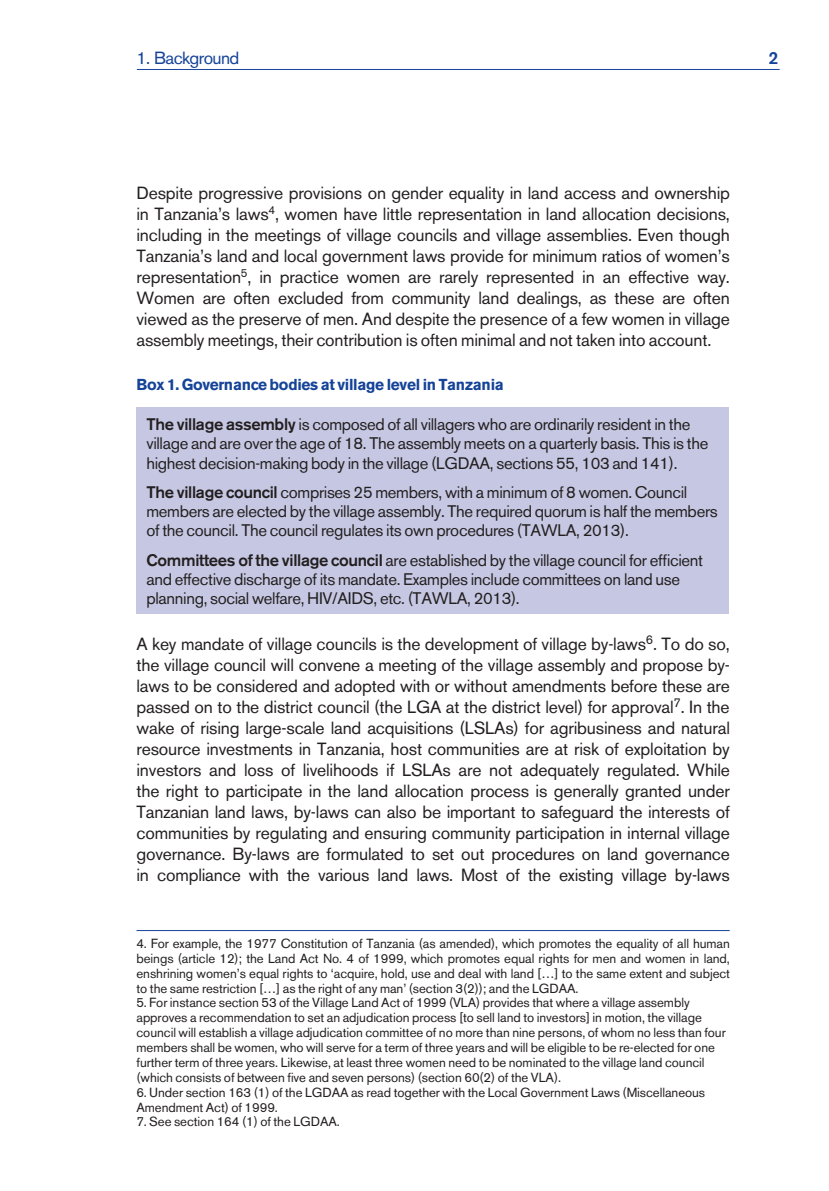
<style>
.page{position:relative;width:829px;height:1191px;background:#fff}
.page>*{position:absolute;margin:0;border:0;box-sizing:border-box;transform-origin:0 0}
.t1{font:17.5px/21px "Akzidenz Grotesk BE";letter-spacing:-.01em;color:#231f20;text-align:justify}
.t2{font:17.5px "Akzidenz Grotesk BE";letter-spacing:-.035em;color:#154398}
.t3{font:500 17.5px "Akzidenz Grotesk BE";color:#154398}
.t4{font:16.62px/19.2px "Akzidenz Grotesk BE";letter-spacing:-.02em;color:#231f20}
.t5{font:700 15.75px "Akzidenz Grotesk BE";letter-spacing:-.02em;color:#154398}
.t6{font:13.12px/14.9px "Akzidenz Grotesk BE";letter-spacing:-.005em;color:#231f20}
.s1{font-weight:500}
</style>
<div class="page">
<hr style="left:137px;top:69px;width:642px;height:1px;background:#154398">
<div style="left:136px;top:407px;width:592px;height:207px;background:#c6c8e3"></div>
<hr style="left:136px;top:930px;width:593px;height:1px;background:#154398">
<p class="t2" style="left:136px;top:47px;width:104px">1. Background</p>
<p class="t3" style="left:768px;top:47px;width:11px">2</p>
<p class="t1" style="left:136px;top:183px;width:595px">Despite progressive provisions on gender equality in land access and ownership in Tanzania’s laws<sup>4</sup>, women have little representation in land allocation decisions, including in the meetings of village councils and village assemblies. Even though Tanzania’s land and local government laws provide for minimum ratios of women’s representation<sup>5</sup>, in practice women are rarely represented in an effective way.<br>Women are often excluded from community land dealings, as these are often viewed as the preserve of men. And despite the presence of a few women in village assembly meetings, their contribution is often minimal and not taken into account.</p>
<p class="t5" style="left:136px;top:375px;width:369px">Box 1. Governance bodies at village level in Tanzania</p>
<p class="t4" style="left:146px;top:415px;width:563px"><span class="s1">The village assembly</span> is composed of all villagers who are ordinarily resident in the village and are over the age of 18. The assembly meets on a quarterly basis. This is the highest decision-making body in the village (LGDAA, sections 55, 103 and 141).</p>
<p class="t4" style="left:146px;top:482px;width:573px"><span class="s1">The village council</span> comprises 25 members, with a minimum of 8 women. Council members are elected by the village assembly. The required quorum is half the members of the council. The council regulates its own procedures (TAWLA, 2013).</p>
<p class="t4" style="left:146px;top:550px;width:558px"><span class="s1">Committees of the village council</span> are established by the village council for efficient and effective discharge of its mandate. Examples include committees on land use planning, social welfare, HIV/AIDS, etc. (TAWLA, 2013).</p>
<p class="t1" style="left:136px;top:634px;width:595px">A key mandate of village councils is the development of village by-laws<sup>6</sup>. To do so, the village council will convene a meeting of the village assembly and propose by&shy;laws to be considered and adopted with or without amendments before these are passed on to the district council (the LGA at the district level) for approval<sup>7</sup>. In the wake of rising large-scale land acquisitions (LSLAs) for agribusiness and natural resource investments in Tanzania, host communities are at risk of exploitation by investors and loss of livelihoods if LSLAs are not adequately regulated. While the right to participate in the land allocation process is generally granted under Tanzanian land laws, by-laws can also be important to safeguard the interests of communities by regulating and ensuring community participation in internal village governance. By-laws are formulated to set out procedures on land governance in compliance with the various land laws. Most of the existing village by-laws</p>
<p class="t6" style="left:136px;top:936px;width:595px;text-align:justify">4. For example, the 1977 Constitution of Tanzania (as amended), which promotes the equality of all human beings (article 12); the Land Act No. 4 of 1999, which promotes equal rights for men and women in land, enshrining women’s equal rights to ‘acquire, hold, use and deal with land […] to the same extent and subject to the same restriction […] as the right of any man’ (section 3(2)); and the LGDAA.</p>
<p class="t6" style="left:136px;top:995px;width:590px">5. For instance section 53 of the Village Land Act of 1999 (VLA) provides that where a village assembly approves a recommendation to set an adjudication process [to sell land to investors] in motion, the village council will establish a village adjudication committee of no more than nine persons, of whom no less than four members shall be women, who will serve for a term of three years and will be eligible to be re-elected for one further term of three years. Likewise, at least three women need to be nominated to the village land council (which consists of between five and seven persons) (section 60(2) of the VLA).</p>
<p class="t6" style="left:136px;top:1084px;width:570px">6. Under section 163 (1) of the LGDAA as read together with the Local Government Laws (Miscellaneous<br>Amendment Act) of 1999.</p>
<p class="t6" style="left:136px;top:1114px;width:205px">7. See section 164 (1) of the LGDAA.</p>
</div>
